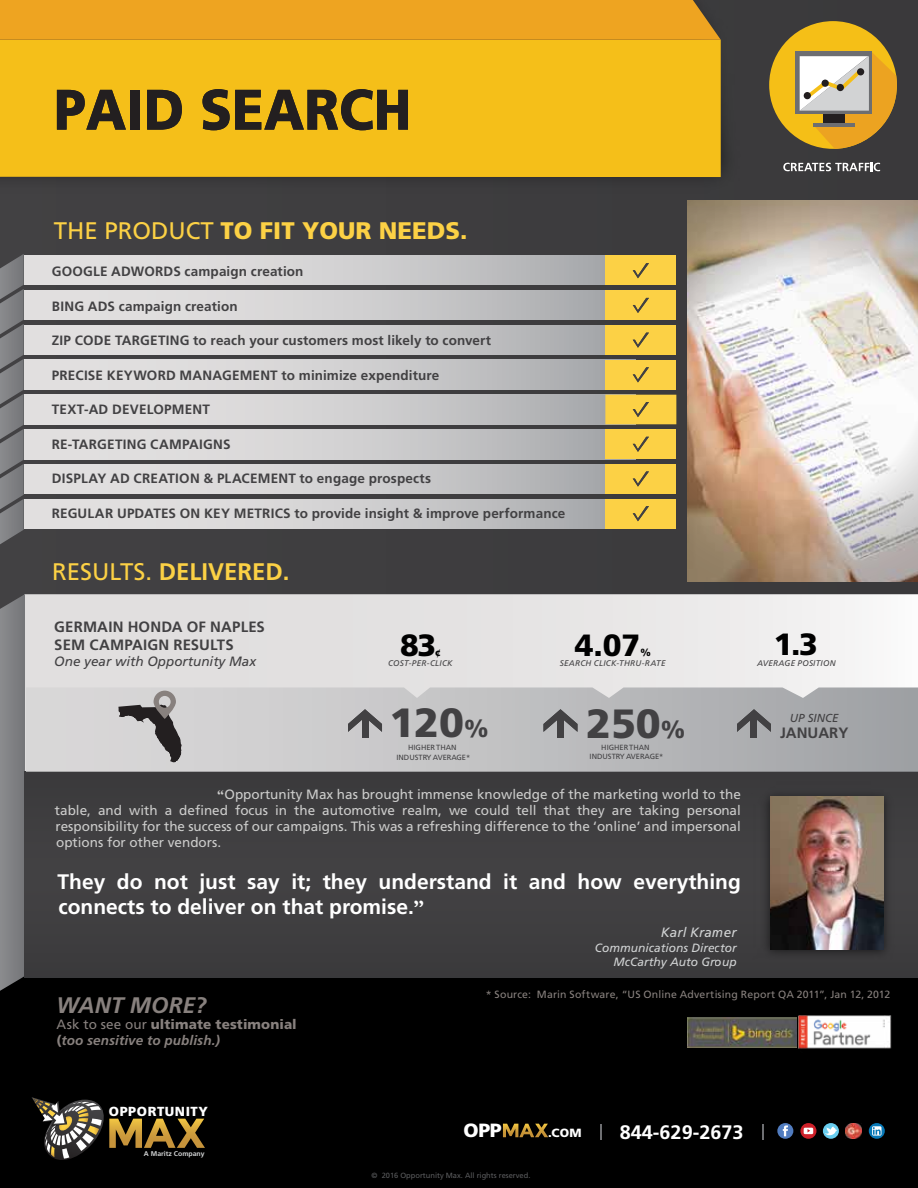
<style>
.page{position:relative;width:918px;height:1188px;background:#000}
.page>*{position:absolute;margin:0;border:0;box-sizing:border-box;transform-origin:0 0}
.t1{font:900 57px "Frutiger LT Std";color:#231f20;scale:.91 1}
.t2{font:900 40.8px "Frutiger LT Std";color:#424143}
.t3{font:900 30.75px "Frutiger LT Std";color:#000}
.t4{font:900 24.45px "Frutiger LT Std";color:#424143}
.t5{font:900 24px "Frutiger LT Std";color:#fcd145}
.t6{font:700 24px "Frutiger LT Std";color:#fcd145}
.t7{font:italic 700 22.5px "Frutiger LT Std";letter-spacing:.005em;color:#88817e}
.t8{font:700 21px/25.2px "Frutiger LT Std";color:#fff}
.t9{font:700 19.5px "Frutiger LT Std";color:#fff}
.t10{font:900 19.05px "Frutiger LT Std";color:#fff}
.t11{font:700 15px/18px "Frutiger LT Std";letter-spacing:.01em;color:#424143}
.t12{font:700 13.5px "Frutiger LT Std";letter-spacing:.01em;color:#424143}
.t13{font:13.5px/16.2px "Frutiger LT Std";color:#cccccb;text-align:justify}
.t14{font:italic 700 13.5px/16.2px "Frutiger LT Std";letter-spacing:.01em;color:#88817e}
.t15{font:italic 13.5px "Frutiger LT Std";color:#424143}
.t16{font:italic 13.5px "Frutiger LT Std";color:#d1d3d4}
.t17{font:900 13.2px "Frutiger LT Std";letter-spacing:.045em;color:#fff}
.t18{font:italic 12px/14.4px "Frutiger LT Std";color:#d1d3d4;text-align:right}
.t19{font:900 11.85px "Frutiger LT Std";color:#fff}
.t20{font:italic 11.55px "Frutiger LT Std";color:#424143}
.t21{font:10.5px "Frutiger LT Std";letter-spacing:.015em;color:#88817e}
.t22{font:900 10.35px "Frutiger LT Std";color:#000}
.t23{font:900 10.2px "Frutiger LT Std";color:#000}
.t24{font:italic 8.25px "Frutiger LT Std";letter-spacing:.03em;color:#424143}
.t25{font:7.5px/10.1px "Frutiger LT Std";color:#424143;text-align:center}
.t26{font:7.5px "Frutiger LT Std";color:#5b5c5e}
.t27{font:700 6.9px "Frutiger LT Std";color:#d1d3d4}
.s1{font-weight:400}
.s2{font-size:24.45px}
.s3{font-family:"Garamond";font-weight:700}
.s4{font-family:"Garamond"}
.s5{font-weight:400;font-style:normal}
.s6{font-weight:900;font-style:normal}
</style>
<div class="page">
<div style="left:0;top:0;width:918px;height:636px;background:#3f3e40"></div>
<div style="left:24px;top:255px;width:611px;height:30px;background:linear-gradient(to right,#edeaea,#aeafb2)"></div>
<div style="left:24px;top:290px;width:611px;height:30px;background:linear-gradient(to right,#edeaea,#aeafb2)"></div>
<div style="left:24px;top:325px;width:611px;height:29px;background:linear-gradient(to right,#edeaea,#aeafb2)"></div>
<div style="left:24px;top:360px;width:611px;height:29px;background:linear-gradient(to right,#edeaea,#aeafb2)"></div>
<div style="left:24px;top:395px;width:611px;height:29px;background:linear-gradient(to right,#edeaea,#aeafb2)"></div>
<div style="left:24px;top:430px;width:611px;height:29px;background:linear-gradient(to right,#edeaea,#aeafb2)"></div>
<div style="left:24px;top:465px;width:611px;height:29px;background:linear-gradient(to right,#edeaea,#aeafb2)"></div>
<div style="left:24px;top:499px;width:611px;height:30px;background:linear-gradient(to right,#edeaea,#aeafb2)"></div>
<div style="left:605px;top:255px;width:71px;height:30px;background:#fcd145"></div>
<div style="left:605px;top:290px;width:71px;height:30px;background:#fcd145"></div>
<div style="left:605px;top:325px;width:71px;height:30px;background:#fcd145"></div>
<div style="left:605px;top:360px;width:71px;height:29px;background:#fcd145"></div>
<div style="left:605px;top:395px;width:71px;height:29px;background:#fcd145"></div>
<div style="left:605px;top:430px;width:71px;height:29px;background:#fcd145"></div>
<div style="left:605px;top:464px;width:71px;height:30px;background:#fcd145"></div>
<div style="left:605px;top:499px;width:71px;height:30px;background:#fcd145"></div>
<svg style="left:0;top:254px;width:24px;height:290px;background:#757678"></svg>
<img style="left:386px;top:58px;width:389px;height:169px">
<div style="left:0;top:40px;width:721px;height:137px;background:#f5bf19"></div>
<div style="left:0;top:0;width:721px;height:40px;background:#eea421"></div>
<div style="left:769px;top:21px;width:128px;height:128px;background:#f5bf17;border-radius:50%"></div>
<div style="left:796px;top:52px;width:76px;height:62px;background:linear-gradient(to bottom,#6d6e71,#6d6e71)"></div>
<svg style="left:800px;top:52px;width:97px;height:97px"></svg>
<div style="left:857px;top:68px;width:7px;height:7px;background:#231f20;border-radius:50%"></div>
<div style="left:804px;top:92px;width:7px;height:7px;background:#231f20;border-radius:50%"></div>
<div style="left:822px;top:80px;width:7px;height:7px;background:#231f20;border-radius:50%"></div>
<div style="left:837px;top:84px;width:7px;height:7px;background:#231f20;border-radius:50%"></div>
<svg style="left:783px;top:163px;width:97px;height:8px"></svg>
<img style="left:688px;top:200px;width:230px;height:382px">
<svg style="left:25px;top:594px;width:893px;height:178px;background:#e6e5e5"></svg>
<svg style="left:0;top:594px;width:25px;height:397px;background:#7c7d7f"></svg>
<div style="left:24px;top:772px;width:894px;height:205px;background:#3f3e40"></div>
<svg style="left:26px;top:687px;width:892px;height:85px;background:#c1c1c3"></svg>
<svg style="left:543px;top:709px;width:35px;height:23px"></svg>
<div style="left:557px;top:715px;width:7px;height:23px;background:#424143"></div>
<svg style="left:737px;top:709px;width:34px;height:23px"></svg>
<div style="left:751px;top:715px;width:6px;height:23px;background:#424143"></div>
<svg style="left:348px;top:709px;width:34px;height:23px"></svg>
<div style="left:362px;top:715px;width:6px;height:23px;background:#424143"></div>
<svg style="left:116px;top:691px;width:68px;height:74px;background:#a4a1a2"></svg>
<img style="left:688px;top:1017px;width:109px;height:30px">
<img style="left:716px;top:744px;width:202px;height:234px">
<svg style="left:633px;top:367px;width:16px;height:15px"></svg>
<svg style="left:633px;top:333px;width:16px;height:15px"></svg>
<svg style="left:633px;top:298px;width:16px;height:15px"></svg>
<svg style="left:633px;top:263px;width:16px;height:15px"></svg>
<svg style="left:633px;top:402px;width:16px;height:15px"></svg>
<svg style="left:633px;top:437px;width:16px;height:15px"></svg>
<svg style="left:633px;top:471px;width:16px;height:16px"></svg>
<svg style="left:633px;top:506px;width:16px;height:15px"></svg>
<img style="left:798px;top:1016px;width:94px;height:33px">
<img style="left:770px;top:797px;width:113px;height:153px">
<svg style="left:32px;top:1097px;width:173px;height:63px"></svg>
<svg style="left:869px;top:1123px;width:16px;height:16px"></svg>
<svg style="left:872px;top:1126px;width:10px;height:10px"></svg>
<svg style="left:823px;top:1123px;width:16px;height:16px"></svg>
<svg style="left:825px;top:1127px;width:12px;height:10px"></svg>
<svg style="left:800px;top:1123px;width:16px;height:16px"></svg>
<svg style="left:804px;top:1128px;width:9px;height:6px"></svg>
<svg style="left:777px;top:1123px;width:16px;height:16px"></svg>
<svg style="left:783px;top:1125px;width:5px;height:11px"></svg>
<svg style="left:600px;top:1124px;width:2px;height:16px"></svg>
<svg style="left:762px;top:1124px;width:2px;height:16px"></svg>
<svg style="left:503px;top:1124px;width:45px;height:13px"></svg>
<img style="left:846px;top:1123px;width:16px;height:16px">
<h1 class="t1" style="left:54px;top:75px;width:394px">PAID SEARCH</h1>
<h3 class="t5" style="left:54px;top:216px;width:415px"><span class="s1">THE PRODUCT</span> TO FIT YOUR NEEDS.</h3>
<p class="t12" style="left:52px;top:264px;width:253px">GOOGLE ADWORDS campaign creation</p>
<p class="t12" style="left:52px;top:298px;width:187px">BING ADS campaign creation</p>
<p class="t12" style="left:52px;top:333px;width:441px">ZIP CODE TARGETING to reach your customers most likely to convert</p>
<p class="t12" style="left:52px;top:367px;width:389px">PRECISE KEYWORD MANAGEMENT to minimize expenditure</p>
<p class="t12" style="left:52px;top:402px;width:160px">TEXT-AD DEVELOPMENT</p>
<p class="t12" style="left:52px;top:436px;width:180px">RE-TARGETING CAMPAIGNS</p>
<p class="t12" style="left:52px;top:471px;width:381px">DISPLAY AD CREATION &amp; PLACEMENT to engage prospects</p>
<p class="t12" style="left:52px;top:505px;width:515px">REGULAR UPDATES ON KEY METRICS to provide insight &amp; improve performance</p>
<h3 class="t6" style="left:52px;top:558px;width:239px"><span class="s1">RESULTS.</span> DELIVERED.</h3>
<p class="t11" style="left:54px;top:618px;width:212px">GERMAIN HONDA OF NAPLES<br>SEM CAMPAIGN RESULTS</p>
<p class="t15" style="left:54px;top:654px;width:203px">One year with Opportunity Max</p>
<h3 class="t3" style="left:400px;top:627px;width:38px">83</h3>
<p class="t23" style="left:435px;top:646px;width:8px">¢</p>
<h3 class="t3" style="left:575px;top:627px;width:67px">4.07</h3>
<p class="t22" style="left:640px;top:646px;width:12px">%</p>
<h3 class="t3" style="left:774px;top:626px;width:46px">1.3</h3>
<p class="t24" style="left:388px;top:658px;width:66px">COST-PER-CLICK</p>
<p class="t24" style="left:560px;top:658px;width:107px">SEARCH CLICK-THRU-RATE</p>
<p class="t24" style="left:757px;top:658px;width:80px">AVERAGE POSITION</p>
<h2 class="t2" style="left:389px;top:698px;width:101px">120<span class="s2">%</span></h2>
<p class="t25" style="left:396px;top:742px;width:75px">HIGHERTHAN<br>INDUSTRY AVERAGE*</p>
<h2 class="t2" style="left:586px;top:699px;width:76px">250</h2>
<p class="t25" style="left:601px;top:742px;width:50px">HIGHERTHAN</p>
<h3 class="t4" style="left:661px;top:715px;width:26px">%</h3>
<p class="t25" style="left:590px;top:751px;width:75px">INDUSTRY AVERAGE*</p>
<p class="t20" style="left:790px;top:711px;width:50px">UP SINCE</p>
<p class="t11" style="left:780px;top:724px;width:70px">JANUARY</p>
<p class="t13" style="left:55px;top:786px;width:687px;text-indent:162px"><span class="s3">“</span>Opportunity Max has brought immense knowledge of the marketing world to the table, and with a defined focus in the automotive realm, we could tell that they are taking personal responsibility for the success of our campaigns. This was a refreshing difference to the ‘online’ and impersonal options for other vendors.</p>
<h3 class="t8" style="left:58px;top:869px;width:685px">They do not just say it; they understand it and how everything connects to deliver on that promise.<span class="s4">”</span></h3>
<h3 class="t7" style="left:57px;top:992px;width:151px">WANT MORE?</h3>
<p class="t14" style="left:57px;top:1016px;width:242px"><span class="s5">Ask to see our</span> <span class="s6">ultimate testimonial (</span>too sensitive to publish.)</p>
<p class="t17" style="left:109px;top:1103px;width:101px">OPPORTUNITY</p>
<p class="t27" style="left:144px;top:1150px;width:62px">A Maritz Company</p>
<p class="t16" style="left:661px;top:925px;width:77px">Karl Kramer</p>
<p class="t18" style="left:595px;top:940px;width:144px">Communications Director<br>McCarthy Auto Group</p>
<p class="t21" style="left:486px;top:988px;width:406px">* Source: Marin Software, “US Online Advertising Report QA 2011”, Jan 12, 2012</p>
<h3 class="t10" style="left:464px;top:1119px;width:40px">OPP</h3>
<p class="t19" style="left:548px;top:1126px;width:35px">.COM</p>
<h3 class="t9" style="left:620px;top:1120px;width:125px">844-629-2673</h3>
<p class="t26" style="left:372px;top:1171px;width:160px">© 2016 Opportunity Max. All rights reserved.</p>
</div>
